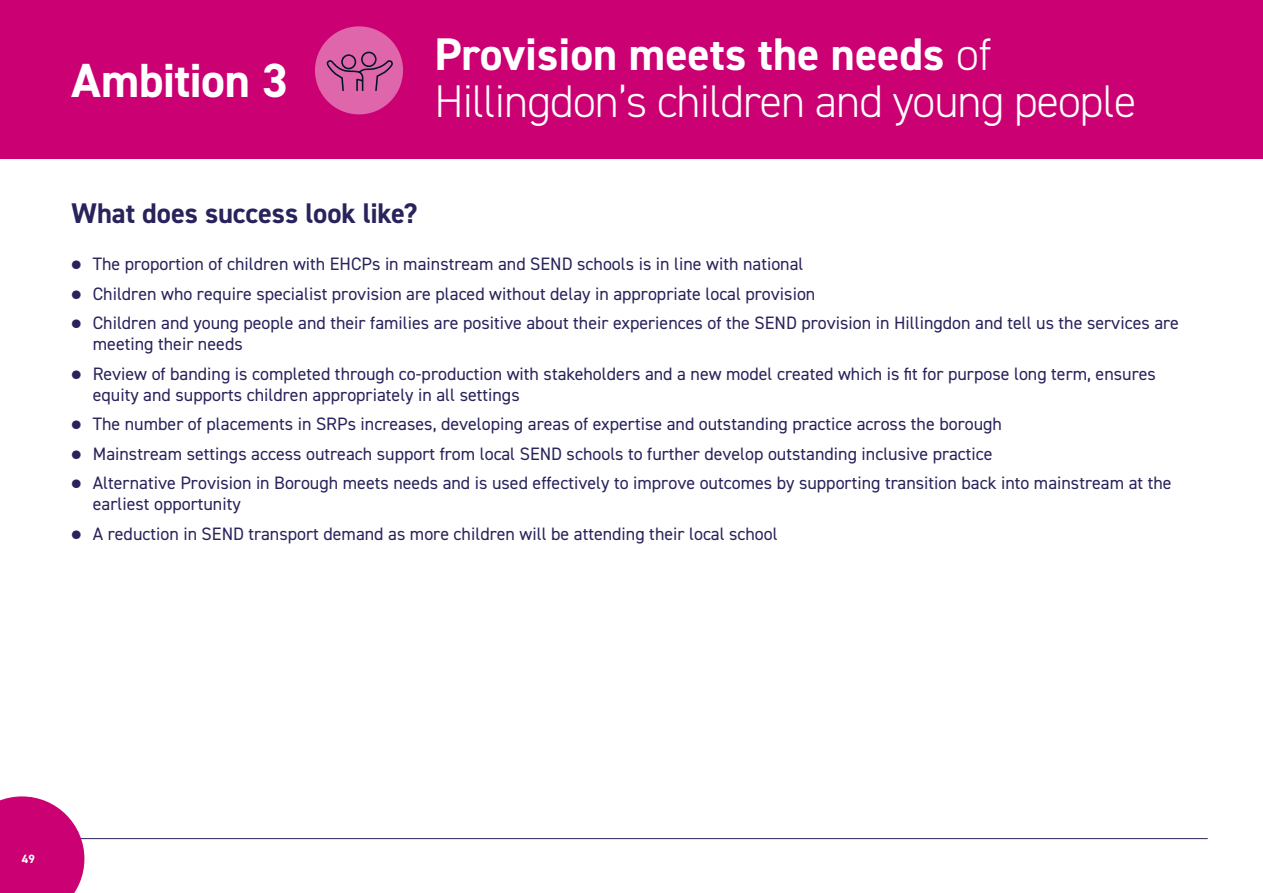
<style>
.page{position:relative;width:1263px;height:893px;background:#fff}
.page>*{position:absolute;margin:0;border:0;box-sizing:border-box;transform-origin:0 0}
.t1{font:700 48px "DIN2014";letter-spacing:-.015em;color:#fff}
.t2{font:300 45.9px/47px "DIN2014";letter-spacing:-.02em;color:#fff}
.t3{font:700 28.5px "DIN2014";letter-spacing:-.005em;color:#28235b}
.t4{font:18px/21px "DIN2014";color:#28235b}
.t5{font:700 12px "DIN2014";color:#fff}
.s1{font-weight:700}
.s2{font-weight:800;font-size:33px}
</style>
<div class="page">
<div style="left:0;top:0;width:1263px;height:158px;background:#cb0073"></div>
<div style="left:315px;top:26px;width:88px;height:88px;background:#e066ab;border-radius:50%"></div>
<svg style="left:326px;top:51px;width:67px;height:40px"></svg>
<hr style="left:55px;top:838px;width:1153px;height:1px;background:#28235b">
<svg style="left:0;top:796px;width:84px;height:97px;background:#d01d83"></svg>
<h1 class="t1" style="left:72px;top:49px;width:218px">Ambition 3</h1>
<h2 class="t2" style="left:434px;top:30px;width:703px"><span class="s1">Provision meets the needs</span> of<br>Hillingdon’s children and young people</h2>
<h3 class="t3" style="left:72px;top:195px;width:347px">What does success look like?</h3>
<p class="t4" style="left:72px;top:253px;width:733px"><span class="s2">•</span> The proportion of children with EHCPs in mainstream and SEND schools is in line with national</p>
<p class="t4" style="left:72px;top:282px;width:745px"><span class="s2">•</span> Children who require specialist provision are placed without delay in appropriate local provision</p>
<p class="t4" style="left:93px;top:312px;width:1088px;text-indent:-21px"><span class="s2">•</span> Children and young people and their families are positive about their experiences of the SEND provision in Hillingdon and tell us the services are meeting their needs</p>
<p class="t4" style="left:93px;top:362px;width:1065px;text-indent:-21px"><span class="s2">•</span> Review of banding is completed through co-production with stakeholders and a new model created which is fit for purpose long term, ensures equity and supports children appropriately in all settings</p>
<p class="t4" style="left:72px;top:413px;width:932px"><span class="s2">•</span> The number of placements in SRPs increases, developing areas of expertise and outstanding practice across the borough</p>
<p class="t4" style="left:72px;top:442px;width:923px"><span class="s2">•</span> Mainstream settings access outreach support from local SEND schools to further develop outstanding inclusive practice</p>
<p class="t4" style="left:93px;top:472px;width:1080px;text-indent:-21px"><span class="s2">•</span> Alternative Provision in Borough meets needs and is used effectively to improve outcomes by supporting transition back into mainstream at the earliest opportunity</p>
<p class="t4" style="left:72px;top:522px;width:708px"><span class="s2">•</span> A reduction in SEND transport demand as more children will be attending their local school</p>
<p class="t5" style="left:22px;top:851px;width:14px">49</p>
</div>
